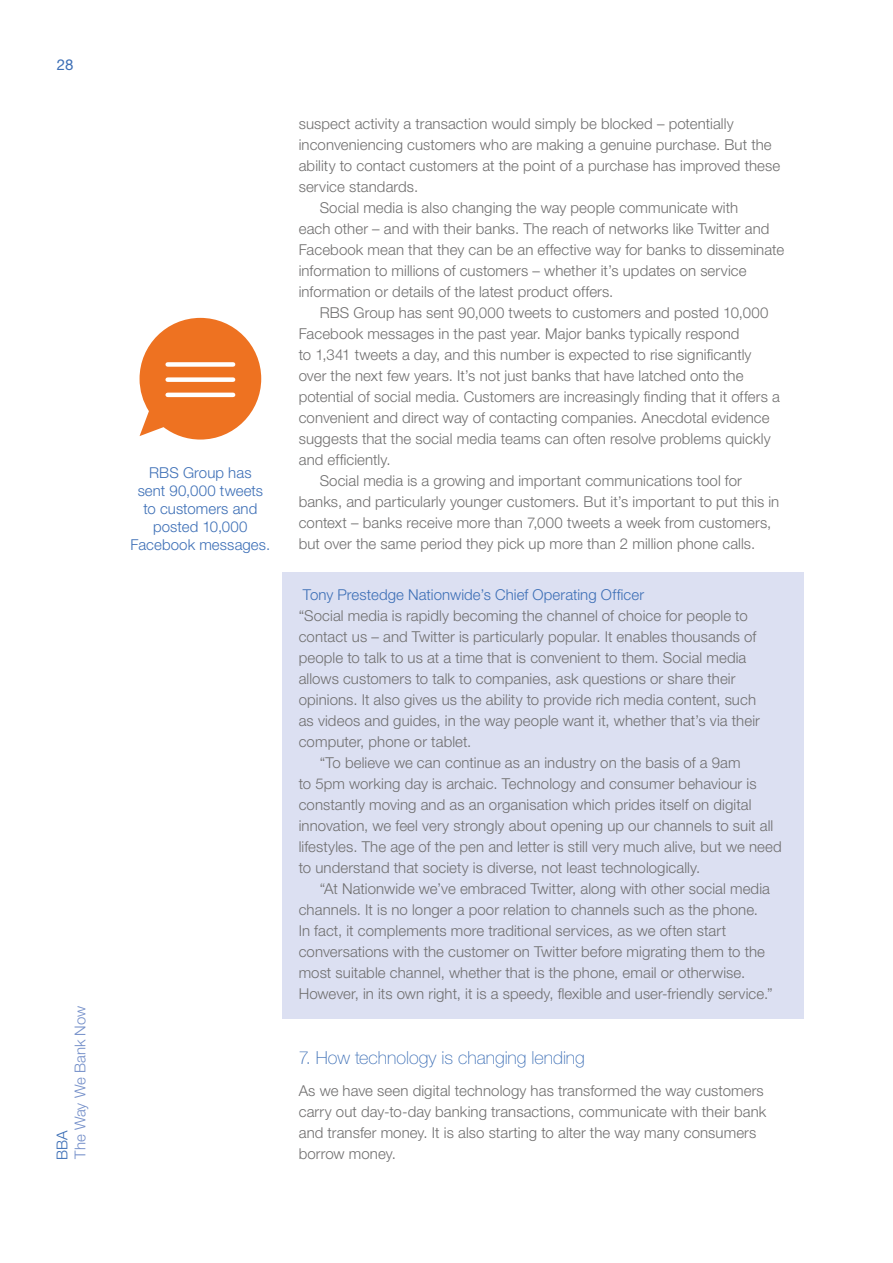
<style>
.page{position:relative;width:893px;height:1263px;background:#fff}
.page>*{position:absolute;margin:0;border:0;box-sizing:border-box;transform-origin:0 0}
.t1{font:100 18px "Helvetica Neue LT Pro";color:#3d6fb6}
.t2{font:300 15px/21px "Helvetica Neue LT Pro";letter-spacing:.005em;color:#706f6f}
.t3{font:300 15px/18px "Helvetica Neue LT Pro";letter-spacing:.005em;color:#3d6fb6;text-align:center}
.t4{font:300 15px "Helvetica Neue LT Pro";color:#748fc9}
.t5{font:15px "Helvetica Neue LT Pro";color:#3d6fb6}
</style>
<div class="page">
<div style="left:282px;top:572px;width:522px;height:447px;background:#dce0f2"></div>
<svg style="left:140px;top:318px;width:121px;height:122px"></svg>
<div style="left:168px;top:362px;width:65px;height:5px;background:#fff"></div>
<div style="left:168px;top:377px;width:65px;height:5px;background:#fff"></div>
<hr style="left:168px;top:393px;width:65px;height:4px;background:#fff">
<p class="t5" style="left:57px;top:56px;width:18px">28</p>
<p class="t4" style="left:71px;top:1159px;width:155px;rotate:-90deg">The Way We Bank Now</p>
<p class="t3" style="left:53px;top:1160px;width:31px;rotate:-90deg">BBA</p>
<p class="t3" style="left:131px;top:463px;width:141px">RBS Group has<br>sent 90,000 tweets to customers and posted 10,000<br>Facebook messages.</p>
<p class="t2" style="left:299px;top:113px;width:436px">suspect activity a transaction would simply be blocked – potentially</p>
<p class="t2" style="left:299px;top:134px;width:474px">inconveniencing customers who are making a genuine purchase. But the</p>
<p class="t2" style="left:299px;top:155px;width:483px">ability to contact customers at the point of a purchase has improved these</p>
<p class="t2" style="left:299px;top:176px;width:121px">service standards.</p>
<p class="t2" style="left:320px;top:197px;width:420px">Social media is also changing the way people communicate with</p>
<p class="t2" style="left:299px;top:218px;width:472px">each other – and with their banks. The reach of networks like Twitter and</p>
<p class="t2" style="left:299px;top:239px;width:487px">Facebook mean that they can be an effective way for banks to disseminate</p>
<p class="t2" style="left:299px;top:260px;width:449px">information to millions of customers – whether it’s updates on service</p>
<p class="t2" style="left:299px;top:281px;width:316px">information or details of the latest product offers.</p>
<p class="t2" style="left:320px;top:302px;width:450px">RBS Group has sent 90,000 tweets to customers and posted 10,000</p>
<p class="t2" style="left:299px;top:323px;width:442px">Facebook messages in the past year. Major banks typically respond</p>
<p class="t2" style="left:299px;top:344px;width:454px">to 1,341 tweets a day, and this number is expected to rise significantly</p>
<p class="t2" style="left:299px;top:365px;width:446px">over the next few years. It’s not just banks that have latched onto the</p>
<p class="t2" style="left:299px;top:386px;width:483px">potential of social media. Customers are increasingly finding that it offers a</p>
<p class="t2" style="left:299px;top:407px;width:472px">convenient and direct way of contacting companies. Anecdotal evidence</p>
<p class="t2" style="left:299px;top:428px;width:473px">suggests that the social media teams can often resolve problems quickly</p>
<p class="t2" style="left:299px;top:449px;width:94px">and efficiently.</p>
<p class="t2" style="left:320px;top:470px;width:424px">Social media is a growing and important communications tool for</p>
<p class="t2" style="left:299px;top:491px;width:482px">banks, and particularly younger customers. But it’s important to put this in</p>
<p class="t2" style="left:299px;top:512px;width:474px">context – banks receive more than 7,000 tweets a week from customers,</p>
<p class="t2" style="left:299px;top:533px;width:458px">but over the same period they pick up more than 2 million phone calls.</p>
<p class="t3" style="left:303px;top:586px;width:343px">Tony Prestedge Nationwide’s Chief Operating Officer</p>
<p class="t2" style="left:299px;top:605px;width:463px">“Social media is rapidly becoming the channel of choice for people to contact us – and Twitter is particularly popular. It enables thousands of people to talk to us at a time that is convenient to them. Social media allows customers to talk to companies, ask questions or share their opinions. It also gives us the ability to provide rich media content, such as videos and guides, in the way people want it, whether that’s via their computer, phone or tablet.</p>
<p class="t2" style="left:299px;top:752px;width:484px;text-indent:21px">“To believe we can continue as an industry on the basis of a 9am<br>to 5pm working day is archaic. Technology and consumer behaviour is constantly moving and as an organisation which prides itself on digital innovation, we feel very strongly about opening up our channels to suit all lifestyles. The age of the pen and letter is still very much alive, but we need to understand that society is diverse, not least technologically.</p>
<p class="t2" style="left:299px;top:878px;width:475px;text-indent:21px">“At Nationwide we’ve embraced Twitter, along with other social media channels. It is no longer a poor relation to channels such as the phone.<br>In fact, it complements more traditional services, as we often start conversations with the customer on Twitter before migrating them to the most suitable channel, whether that is the phone, email or otherwise.<br>However, in its own right, it is a speedy, flexible and user-friendly service.”</p>
<p class="t1" style="left:299px;top:1047px;width:288px">7. How technology is changing lending</p>
<p class="t2" style="left:299px;top:1079px;width:469px">As we have seen digital technology has transformed the way customers carry out day-to-day banking transactions, communicate with their bank and transfer money. It is also starting to alter the way many consumers borrow money.</p>
</div>
